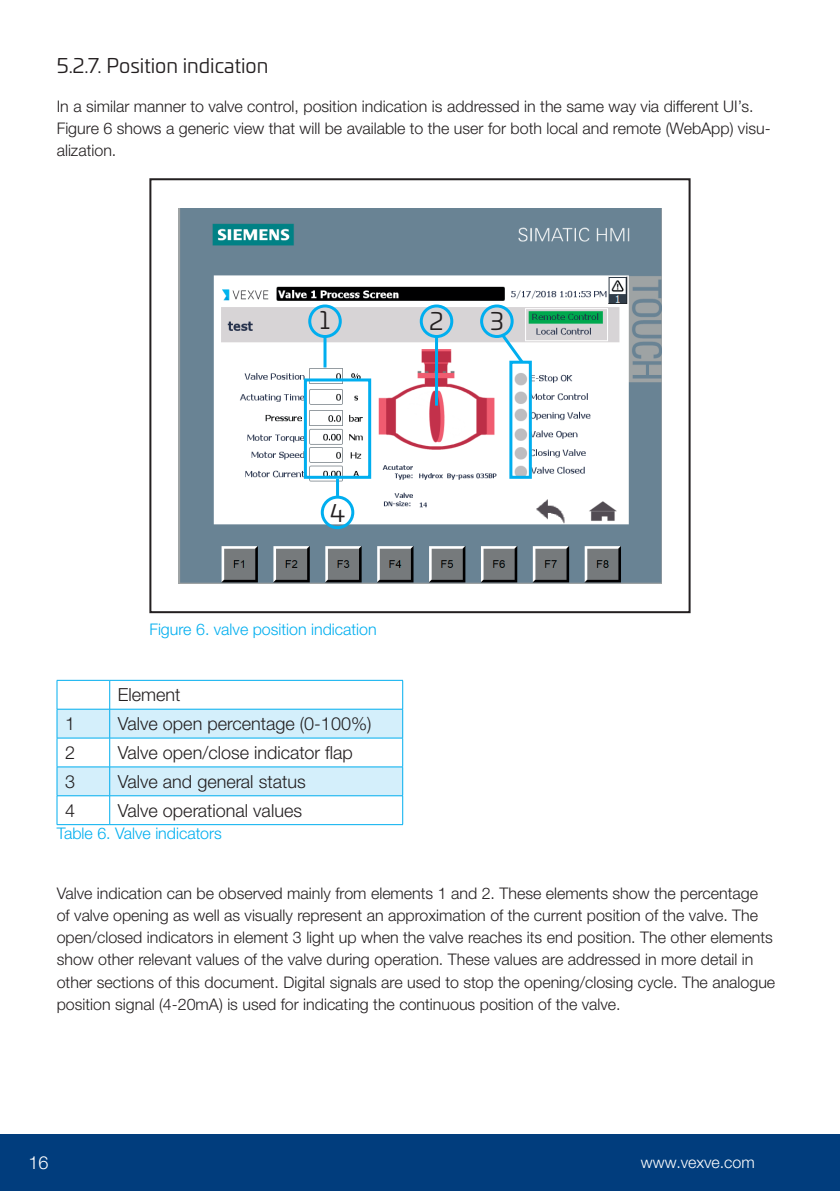
<style>
.page{position:relative;width:840px;height:1191px;background:#fff}
.page>*{position:absolute;margin:0;border:0;box-sizing:border-box;transform-origin:0 0}
.t1{font:24px "Univia Pro";color:#231f20}
.t2{font:20px "Univia Pro";color:#231f20}
.t3{font:300 18px "Helvetica Neue LTW1 G";color:#231f20}
.t4{font:300 18px "Helvetica Neue LTW1 G";color:#fff}
.t5{font:300 16px/22px "Helvetica Neue LTW1 G";color:#231f20}
.t6{font:300 16px "Helvetica Neue LTW1 G";color:#00aeef}
.t7{font:300 16px "Helvetica Neue LTW1 G";color:#fff}
</style>
<div class="page">
<div style="left:0;top:1134px;width:839px;height:57px;background:#013d7d"></div>
<hr style="left:839px;top:1134px;width:1px;height:57px;background:#013d7d">
<svg style="left:57px;top:680px;width:346px;height:144px"></svg>
<hr style="left:57px;top:824px;width:53px;height:1px;background:#00aeef">
<hr style="left:110px;top:824px;width:293px;height:1px;background:#00aeef">
<img style="left:179px;top:208px;width:481px;height:375px">
<div style="left:149px;top:178px;width:541px;height:435px;border:2px solid #231f20"></div>
<div style="left:308px;top:304px;width:33px;height:34px;border:3px solid #00aeef;border-radius:50%"></div>
<hr style="left:323px;top:338px;width:3px;height:29px;background:#00aeef">
<div style="left:304px;top:378px;width:67px;height:101px;border:3px solid #00aeef"></div>
<hr style="left:336px;top:479px;width:3px;height:17px;background:#00aeef">
<div style="left:320px;top:495px;width:34px;height:34px;border:3px solid #00aeef;border-radius:50%"></div>
<hr style="left:435px;top:338px;width:3px;height:67px;background:#00aeef">
<div style="left:419px;top:304px;width:34px;height:34px;border:3px solid #00aeef;border-radius:50%"></div>
<div style="left:509px;top:361px;width:22px;height:118px;border:3px solid #00aeef"></div>
<div style="left:480px;top:304px;width:33px;height:34px;border:3px solid #00aeef;border-radius:50%"></div>
<svg style="left:497px;top:330px;width:29px;height:36px"></svg>
<p class="t2" style="left:57px;top:51px;width:213px">5.2.7. Position indication</p>
<p class="t5" style="left:57px;top:95px;width:715px">In a similar manner to valve control, position indication is addressed in the same way via different UI’s.<br>Figure 6 shows a generic view that will be available to the user for both local and remote (WebApp) visu&shy;alization.</p>
<h1 class="t1" style="left:319px;top:303px;width:12px">1</h1>
<h1 class="t1" style="left:429px;top:304px;width:16px">2</h1>
<h1 class="t1" style="left:490px;top:304px;width:15px">3</h1>
<h1 class="t1" style="left:330px;top:495px;width:17px">4</h1>
<p class="t6" style="left:149px;top:620px;width:229px">Figure 6. valve position indication</p>
<p class="t3" style="left:118px;top:684px;width:64px">Element</p>
<p class="t3" style="left:65px;top:712px;width:12px">1</p>
<p class="t3" style="left:118px;top:712px;width:255px">Valve open percentage (0-100%)</p>
<p class="t3" style="left:65px;top:741px;width:12px">2</p>
<p class="t3" style="left:118px;top:741px;width:236px">Valve open/close indicator flap</p>
<p class="t3" style="left:65px;top:770px;width:12px">3</p>
<p class="t3" style="left:118px;top:770px;width:189px">Valve and general status</p>
<p class="t3" style="left:65px;top:799px;width:12px">4</p>
<p class="t3" style="left:118px;top:799px;width:186px">Valve operational values</p>
<p class="t6" style="left:57px;top:823px;width:166px">Table 6. Valve indicators</p>
<p class="t5" style="left:57px;top:882px;width:719px">Valve indication can be observed mainly from elements 1 and 2. These elements show the percentage<br>of valve opening as well as visually represent an approximation of the current position of the valve. The open/closed indicators in element 3 light up when the valve reaches its end position. The other elements show other relevant values of the valve during operation. These values are addressed in more detail in other sections of this document. Digital signals are used to stop the opening/closing cycle. The analogue position signal (4-20mA) is used for indicating the continuous position of the valve.</p>
<p class="t4" style="left:28px;top:1151px;width:22px">16</p>
<p class="t7" style="left:640px;top:1152px;width:116px">www.vexve.com</p>
</div>
